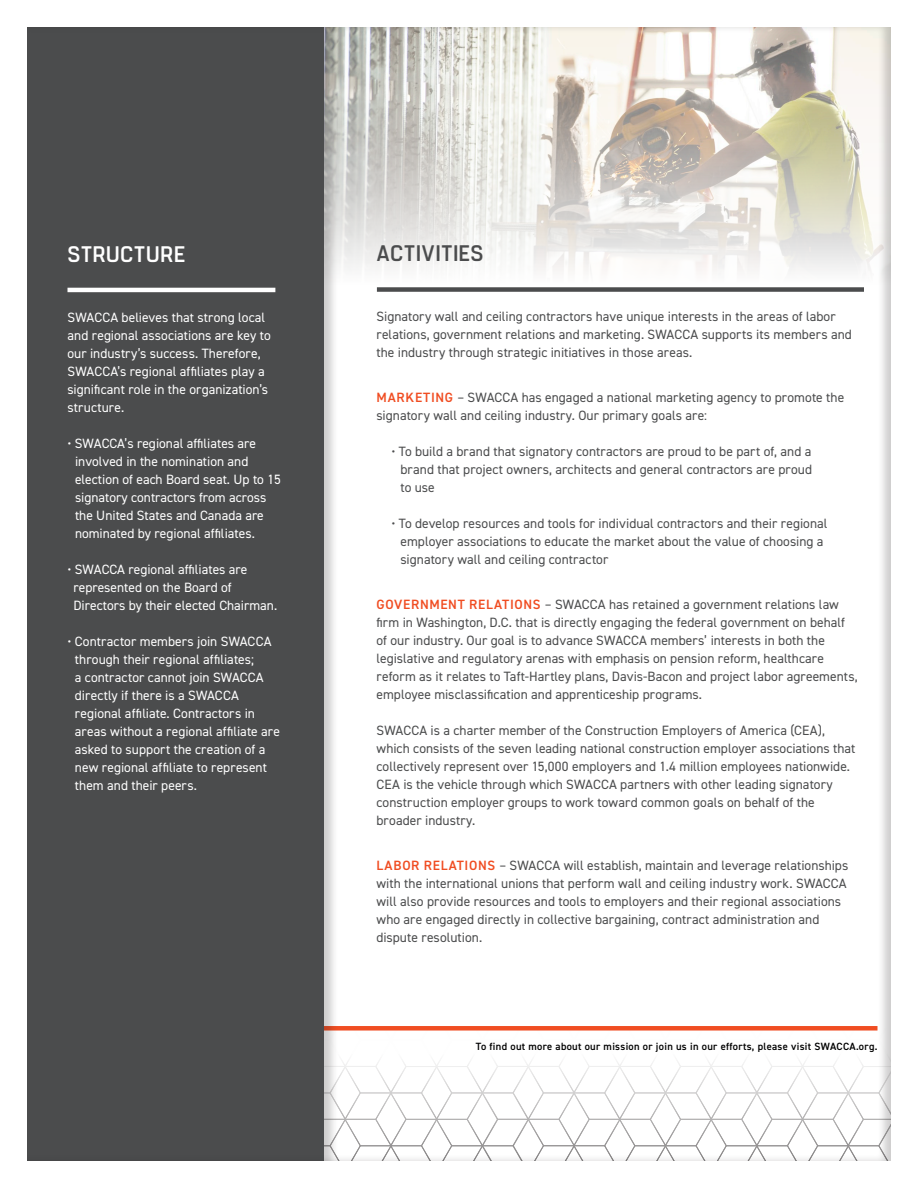
<style>
.page{position:relative;width:918px;height:1188px;background:#fff}
.page>*{position:absolute;margin:0;border:0;box-sizing:border-box;transform-origin:0 0}
.t1{font:700 22.5px "Manifold CF";letter-spacing:.01em;color:#4b4c4d}
.t2{font:700 22.5px "Manifold CF";letter-spacing:.01em;color:#fff}
.t3{font:13.5px/18px "DIN2014";letter-spacing:.005em;color:#4b4c4d}
.t4{font:13.5px/18px "DIN2014";color:#fff}
.t5{font:600 10.5px "DIN2014";letter-spacing:.03em;color:#000001}
.s1{font-weight:600;color:#f04d22}
</style>
<div class="page">
<div style="left:0;top:0;width:918px;height:1188px;background:#231f20;opacity:.22"></div>
<p class="t2" style="left:68px;top:241px;width:119px">STRUCTURE</p>
<p class="t4" style="left:68px;top:308px;width:205px">SWACCA believes that strong local and regional associations are key to our industry’s success. Therefore,<br>SWACCA’s regional affiliates play a significant role in the organization’s structure.</p>
<p class="t4" style="left:75px;top:434px;width:207px;text-indent:-8px">• SWACCA’s regional affiliates are involved in the nomination and election of each Board seat. Up to 15 signatory contractors from across the United States and Canada are nominated by regional affiliates.</p>
<p class="t4" style="left:73px;top:560px;width:205px;text-indent:-6px">• SWACCA regional affiliates are represented on the Board of<br>Directors by their elected Chairman.</p>
<p class="t4" style="left:75px;top:632px;width:207px;text-indent:-7px">• Contractor members join SWACCA through their regional affiliates;<br>a contractor cannot join SWACCA directly if there is a SWACCA regional affiliate. Contractors in areas without a regional affiliate are asked to support the creation of a new regional affiliate to represent them and their peers.</p>
<p class="t1" style="left:377px;top:240px;width:108px">ACTIVITIES</p>
<p class="t3" style="left:376px;top:307px;width:477px">Signatory wall and ceiling contractors have unique interests in the areas of labor relations, government relations and marketing. SWACCA supports its members and the industry through strategic initiatives in those areas.</p>
<p class="t3" style="left:376px;top:388px;width:469px"><span class="s1">MARKETING</span> – SWACCA has engaged a national marketing agency to promote the signatory wall and ceiling industry. Our primary goals are:</p>
<p class="t3" style="left:400px;top:442px;width:413px;text-align:justify;text-indent:-9px">• To build a brand that signatory contractors are proud to be part of, and a brand that project owners, architects and general contractors are proud to use</p>
<p class="t3" style="left:400px;top:514px;width:428px;text-indent:-9px">• To develop resources and tools for individual contractors and their regional employer associations to educate the market about the value of choosing a signatory wall and ceiling contractor</p>
<p class="t3" style="left:376px;top:595px;width:483px"><span class="s1">GOVERNMENT RELATIONS</span> – SWACCA has retained a government relations law firm in Washington, D.C. that is directly engaging the federal government on behalf of our industry. Our goal is to advance SWACCA members’ interests in both the legislative and regulatory arenas with emphasis on pension reform, healthcare reform as it relates to Taft-Hartley plans, Davis-Bacon and project labor agreements, employee misclassification and apprenticeship programs.</p>
<p class="t3" style="left:376px;top:721px;width:481px">SWACCA is a charter member of the Construction Employers of America (CEA), which consists of the seven leading national construction employer associations that collectively represent over 15,000 employers and 1.4 million employees nationwide.<br>CEA is the vehicle through which SWACCA partners with other leading signatory construction employer groups to work toward common goals on behalf of the broader industry.</p>
<p class="t3" style="left:376px;top:856px;width:473px"><span class="s1">LABOR RELATIONS</span> – SWACCA will establish, maintain and leverage relationships with the international unions that perform wall and ceiling industry work. SWACCA will also provide resources and tools to employers and their regional associations who are engaged directly in collective bargaining, contract administration and dispute resolution.</p>
<p class="t5" style="left:476px;top:1039px;width:403px">To find out more about our mission or join us in our efforts, please visit SWACCA.org.</p>
</div>
